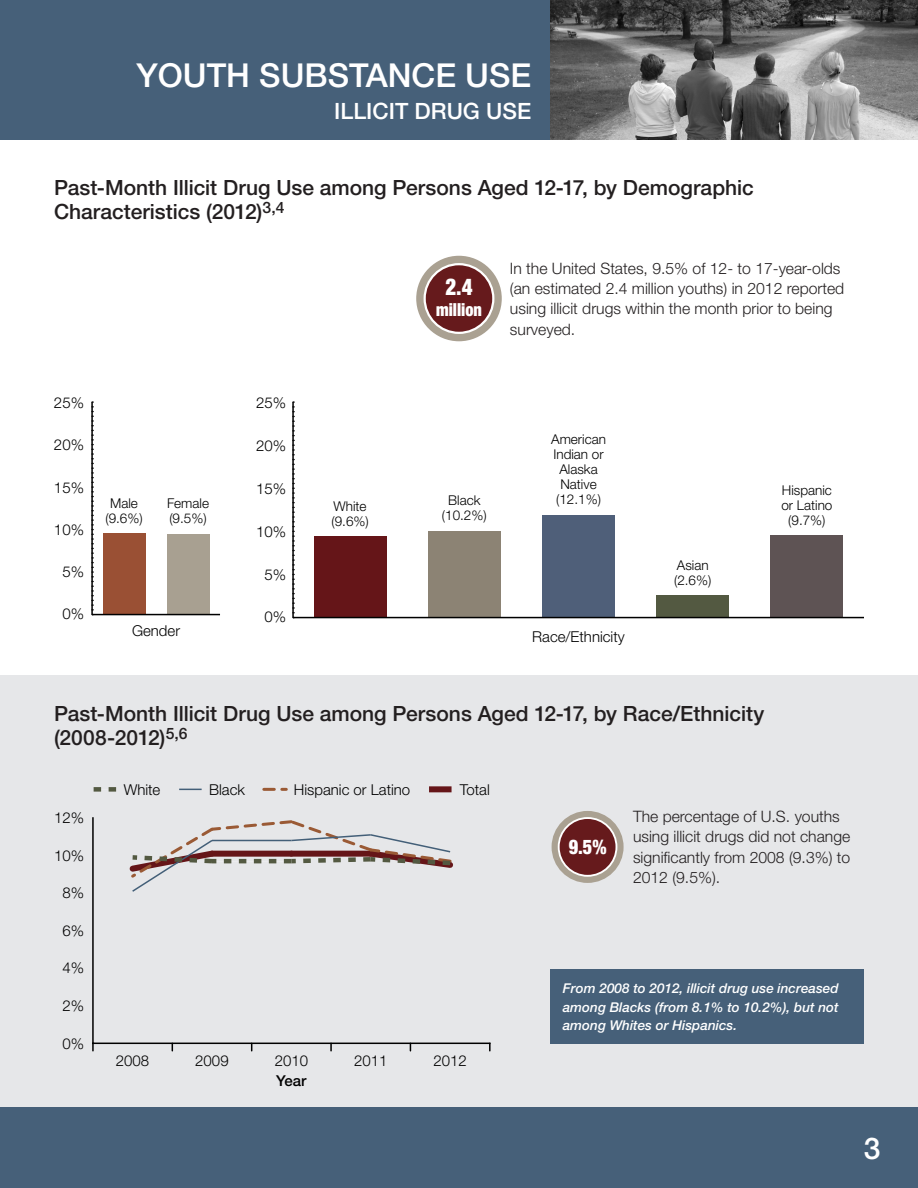
<style>
.page{position:relative;width:918px;height:1188px;background:#fff}
.page>*{position:absolute;margin:0;border:0;box-sizing:border-box;transform-origin:0 0}
.t1{font:500 33px "Helvetica Neue LT Std";color:#fff}
.t2{font:500 30px "Helvetica Neue LT Std";color:#fff}
.t3{font:900 condensed 23.25px "Helvetica Neue LT Std";color:#fff;scale:.9 1}
.t4{font:500 22.5px "Helvetica Neue LT Std";color:#fff}
.t5{font:500 21px/24px "Helvetica Neue LT Std";color:#231f20}
.t6{font:900 condensed 20.25px "Helvetica Neue LT Std";color:#fff;scale:.9 1}
.t7{font:900 condensed 18px "Helvetica Neue LT Std";color:#fff;scale:.9 1}
.t8{font:300 15.75px/20.2px "Helvetica Neue LT Std";color:#231f20}
.t9{font:300 15px "Helvetica Neue LT Std";color:#000}
.t10{font:500 15px "Helvetica Neue LT Std";color:#000}
.t11{font:300 13.5px/15px "Helvetica Neue LT Std";color:#000;text-align:center}
.t12{font:italic 500 13.5px/18.8px "Helvetica Neue LT Std";color:#fff;text-align:justify}
.s1{font-size:18.6px}
.s2{font-size:16.2px}
</style>
<div class="page">
<div style="left:0;top:0;width:551px;height:140px;background:#466079"></div>
<div style="left:0;top:1107px;width:918px;height:81px;background:#466079"></div>
<img style="left:551px;top:0;width:367px;height:140px">
<svg style="left:416px;top:256px;width:86px;height:85px"></svg>
<svg style="left:424px;top:263px;width:70px;height:71px"></svg>
<div style="left:426px;top:265px;width:66px;height:67px;background:#661a1c;border-radius:50%"></div>
<div style="left:103px;top:533px;width:42px;height:82px;background:#9a5034"></div>
<div style="left:167px;top:534px;width:42px;height:81px;background:#a8a091"></div>
<hr style="left:91px;top:402px;width:2px;height:213px;background:#000">
<hr style="left:92px;top:614px;width:128px;height:1px;background:#000">
<div style="left:314px;top:536px;width:73px;height:82px;background:#651518"></div>
<div style="left:428px;top:531px;width:73px;height:87px;background:#8c8374"></div>
<div style="left:542px;top:515px;width:73px;height:103px;background:#4f5f79"></div>
<div style="left:656px;top:595px;width:73px;height:23px;background:#535941"></div>
<div style="left:770px;top:535px;width:73px;height:83px;background:#5e5354"></div>
<hr style="left:292px;top:402px;width:2px;height:216px;background:#000">
<hr style="left:293px;top:617px;width:571px;height:1px;background:#000">
<div style="left:0;top:675px;width:918px;height:432px;background:#e6e7e9"></div>
<svg style="left:92px;top:1043px;width:2px;height:8px"></svg>
<svg style="left:330px;top:1044px;width:2px;height:7px"></svg>
<svg style="left:489px;top:1043px;width:2px;height:8px"></svg>
<svg style="left:94px;top:787px;width:22px;height:5px"></svg>
<svg style="left:179px;top:789px;width:23px;height:1px"></svg>
<svg style="left:264px;top:788px;width:22px;height:3px"></svg>
<div style="left:429px;top:786px;width:23px;height:6px;background:#651518"></div>
<hr style="left:93px;top:1043px;width:397px;height:1px;background:#000">
<hr style="left:92px;top:818px;width:2px;height:225px;background:#000">
<svg style="left:129px;top:820px;width:324px;height:72px"></svg>
<svg style="left:552px;top:811px;width:72px;height:72px"></svg>
<svg style="left:558px;top:817px;width:59px;height:60px"></svg>
<div style="left:560px;top:819px;width:56px;height:56px;background:#661a1c;border-radius:50%"></div>
<div style="left:551px;top:970px;width:313px;height:74px;background:#466079"></div>
<h1 class="t1" style="left:136px;top:56px;width:396px">YOUTH SUBSTANCE USE</h1>
<h2 class="t4" style="left:334px;top:97px;width:199px">ILLICIT DRUG USE</h2>
<p class="t5" style="left:54px;top:175px;width:701px">Past-Month Illicit Drug Use among Persons Aged 12-17, by Demographic<br>Characteristics (2012)<sup>3,4</sup></p>
<p class="t3" style="left:445px;top:272px;width:32px">2<span class="s1">.</span>4</p>
<p class="t7" style="left:436px;top:298px;width:52px">million</p>
<p class="t8" style="left:510px;top:258px;width:336px">In the United States, 9.5% of 12- to 17-year-olds (an estimated 2.4 million youths) in 2012 reported using illicit drugs within the month prior to being surveyed.</p>
<p class="t9" style="left:54px;top:393px;width:32px">25%</p>
<p class="t9" style="left:256px;top:393px;width:32px">25%</p>
<p class="t9" style="left:54px;top:436px;width:32px">20%</p>
<p class="t9" style="left:256px;top:436px;width:32px">20%</p>
<p class="t9" style="left:54px;top:478px;width:32px">15%</p>
<p class="t9" style="left:54px;top:520px;width:32px">10%</p>
<p class="t11" style="left:105px;top:495px;width:39px">Male (9.6%)</p>
<p class="t11" style="left:167px;top:496px;width:44px;text-align:left">Female (9.5%)</p>
<p class="t9" style="left:256px;top:479px;width:32px">15%</p>
<p class="t9" style="left:256px;top:522px;width:32px">10%</p>
<p class="t11" style="left:332px;top:498px;width:39px;text-align:left">White (9.6%)</p>
<p class="t11" style="left:442px;top:493px;width:46px">Black (10.2%)</p>
<p class="t11" style="left:551px;top:432px;width:56px">American<br>Indian or<br>Alaska<br>Native (12.1%)</p>
<p class="t11" style="left:781px;top:482px;width:53px">Hispanic or Latino (9.7%)</p>
<p class="t9" style="left:62px;top:563px;width:23px">5%</p>
<p class="t9" style="left:264px;top:565px;width:23px">5%</p>
<p class="t11" style="left:674px;top:557px;width:39px;text-align:left">Asian (2.6%)</p>
<p class="t9" style="left:62px;top:605px;width:23px">0%</p>
<p class="t9" style="left:132px;top:621px;width:50px">Gender</p>
<p class="t9" style="left:264px;top:608px;width:23px">0%</p>
<p class="t9" style="left:532px;top:627px;width:94px">Race/Ethnicity</p>
<p class="t5" style="left:54px;top:702px;width:712px">Past-Month Illicit Drug Use among Persons Aged 12-17, by Race/Ethnicity (2008-2012)<sup>5,6</sup></p>
<p class="t9" style="left:54px;top:809px;width:32px">12%</p>
<p class="t9" style="left:54px;top:846px;width:32px">10%</p>
<p class="t9" style="left:62px;top:884px;width:23px">8%</p>
<p class="t9" style="left:62px;top:921px;width:23px">6%</p>
<p class="t9" style="left:62px;top:959px;width:23px">4%</p>
<p class="t9" style="left:62px;top:997px;width:23px">2%</p>
<p class="t9" style="left:62px;top:1034px;width:23px">0%</p>
<p class="t9" style="left:124px;top:780px;width:38px">White</p>
<p class="t9" style="left:209px;top:780px;width:37px">Black</p>
<p class="t9" style="left:294px;top:780px;width:118px">Hispanic or Latino</p>
<p class="t9" style="left:460px;top:780px;width:32px">Total</p>
<p class="t9" style="left:116px;top:1051px;width:35px">2008</p>
<p class="t9" style="left:195px;top:1051px;width:35px">2009</p>
<p class="t9" style="left:275px;top:1051px;width:35px">2010</p>
<p class="t9" style="left:354px;top:1051px;width:35px">2011</p>
<p class="t9" style="left:433px;top:1051px;width:35px">2012</p>
<p class="t10" style="left:276px;top:1072px;width:32px">Year</p>
<p class="t6" style="left:569px;top:835px;width:44px">9<span class="s2">.</span>5%</p>
<p class="t8" style="left:633px;top:806px;width:219px">The percentage of U.S. youths using illicit drugs did not change significantly from 2008 (9.3%) to<br>2012 (9.5%).</p>
<p class="t12" style="left:563px;top:979px;width:277px">From 2008 to 2012, illicit drug use increased among Blacks (from 8.1% to 10.2%), but not among Whites or Hispanics.</p>
<h2 class="t2" style="left:864px;top:1130px;width:18px">3</h2>
</div>
